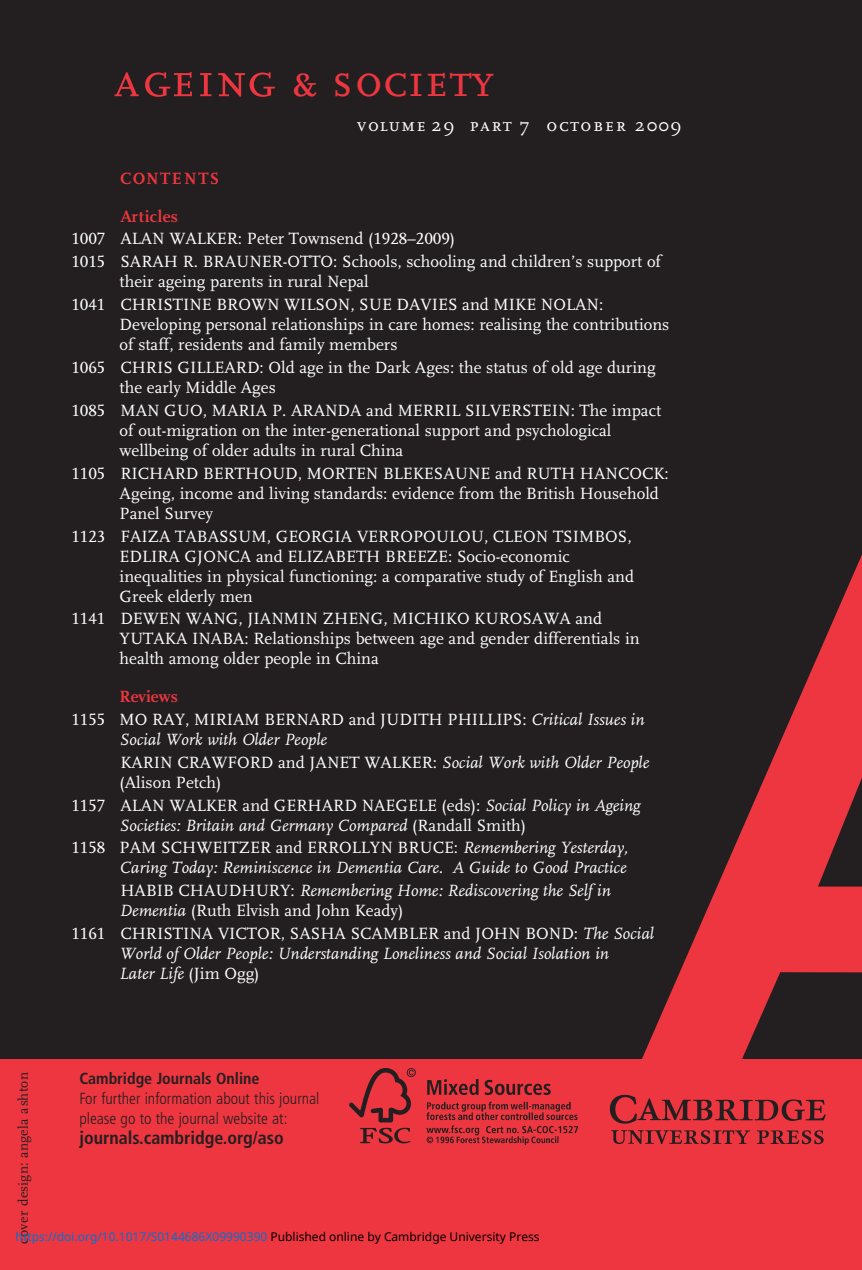
<style>
.page{position:relative;width:862px;height:1270px;background:#231f20}
.page>*{position:absolute;margin:0;border:0;box-sizing:border-box;transform-origin:0 0}
.t1{font:48px "Scala LF Caps";letter-spacing:.005em;color:#ee3640}
.t2{font:19px "Scala Caps";letter-spacing:.09em;color:#fff}
.t3{font:700 condensed 18px "Frutiger";color:#231f20}
.t4{font:17px/20px "Scala LF";color:#fff}
.t5{font:italic 17px/22.8px "Scala LF";color:#fff}
.t6{font:700 17px "Scala LF";letter-spacing:.05em;color:#ee3640}
.t7{font:700 17px "Scala LF";letter-spacing:.025em;color:#ee3640}
.t8{font:300 condensed 16px/20px "Frutiger";color:#231f20}
.t9{font:700 condensed 16px "Frutiger";color:#231f20}
.t10{font:14px "Scala LF";letter-spacing:.025em;color:#231f20}
.t11{font:12px "Noto Sans";color:#0172cf}
.s1{font-size:50px}
.s2{font-weight:700;color:#ee3640}
.s3{font-style:italic}
.s4{font-style:normal}
.s5{color:#000}
</style>
<div class="page">
<svg style="left:642px;top:555px;width:220px;height:504px"></svg>
<div style="left:0;top:1059px;width:862px;height:211px;background:#ee3640"></div>
<img style="left:609px;top:1094px;width:217px;height:51px">
<img style="left:349px;top:1068px;width:228px;height:76px">
<h1 class="t1" style="left:115px;top:57px;width:380px"><span class="s1">ageing</span> &amp; society</h1>
<p class="t2" style="left:357px;top:116px;width:326px">volume 29 part 7 october 2009</p>
<p class="t6" style="left:120px;top:170px;width:101px">CONTENTS</p>
<p class="t7" style="left:120px;top:207px;width:59px">Articles</p>
<p class="t4" style="left:71px;top:228px;width:591px;line-height:22.8px">1007 ALAN WALKER: Peter Townsend (1928–2009)<br>1015 SARAH R. BRAUNER-OTTO: Schools, schooling and children’s support of</p>
<p class="t4" style="left:71px;top:271px;width:533px;line-height:22.8px;text-indent:48px">their ageing parents in rural Nepal<br>1041 CHRISTINE BROWN WILSON, SUE DAVIES and MIKE NOLAN:</p>
<p class="t4" style="left:120px;top:315px;width:551px">Developing personal relationships in care homes: realising the contributions of staff, residents and family members</p>
<p class="t4" style="left:120px;top:358px;width:538px;text-indent:-48px">1065 CHRIS GILLEARD: Old age in the Dark Ages: the status of old age during the early Middle Ages</p>
<p class="t4" style="left:120px;top:401px;width:543px;text-indent:-48px">1085 MAN GUO, MARIA P. ARANDA and MERRIL SILVERSTEIN: The impact of out-migration on the inter-generational support and psychological wellbeing of older adults in rural China</p>
<p class="t4" style="left:120px;top:464px;width:551px;text-indent:-48px">1105 RICHARD BERTHOUD, MORTEN BLEKESAUNE and RUTH HANCOCK:<br>Ageing, income and living standards: evidence from the British Household<br>Panel Survey</p>
<p class="t4" style="left:120px;top:526px;width:516px;text-indent:-48px">1123 FAIZA TABASSUM, GEORGIA VERROPOULOU, CLEON TSIMBOS, EDLIRA GJONCA and ELIZABETH BREEZE: Socio-economic inequalities in physical functioning: a comparative study of English and Greek elderly men</p>
<p class="t4" style="left:120px;top:609px;width:522px;text-indent:-48px">1141 DEWEN WANG, JIANMIN ZHENG, MICHIKO KUROSAWA and<br>YUTAKA INABA: Relationships between age and gender differentials in health among older people in China</p>
<p class="t4" style="left:71px;top:686px;width:575px;line-height:22.8px;text-indent:48px"><span class="s2">Reviews<br></span>1155 MO RAY, MIRIAM BERNARD and JUDITH PHILLIPS: <span class="s3">Critical Issues in</span></p>
<p class="t5" style="left:120px;top:728px;width:531px">Social Work with Older People<br><span class="s4">KARIN CRAWFORD and JANET WALKER:</span> Social Work with Older People</p>
<p class="t4" style="left:71px;top:771px;width:570px;line-height:22.8px;text-indent:48px">(Alison Petch)<br>1157 ALAN WALKER and GERHARD NAEGELE (eds): <span class="s3">Social Policy in Ageing</span></p>
<p class="t5" style="left:71px;top:814px;width:558px;text-indent:48px">Societies: Britain and Germany Compared <span class="s4">(Randall Smith)<br>1158 PAM SCHWEITZER and ERROLLYN BRUCE:</span> Remembering Yesterday,</p>
<p class="t5" style="left:120px;top:857px;width:508px">Caring Today: Reminiscence in Dementia Care. A Guide to Good Practice<br><span class="s4">HABIB CHAUDHURY:</span> Remembering Home: Rediscovering the Self in</p>
<p class="t4" style="left:71px;top:900px;width:584px;line-height:22.8px;text-indent:48px"><span class="s3">Dementia</span> (Ruth Elvish and John Keady)<br>1161 CHRISTINA VICTOR, SASHA SCAMBLER and JOHN BOND: <span class="s3">The Social</span></p>
<p class="t5" style="left:120px;top:944px;width:491px;line-height:20px">World of Older People: Understanding Loneliness and Social Isolation in<br>Later Life <span class="s4">(Jim Ogg)</span></p>
<p class="t9" style="left:79px;top:1072px;width:182px">Cambridge Journals Online</p>
<p class="t8" style="left:79px;top:1090px;width:242px">For further information about this journal please go to the journal website at:</p>
<p class="t3" style="left:79px;top:1131px;width:206px">journals.cambridge.org/aso</p>
<p class="t10" style="left:16px;top:1243px;width:173px;rotate:-90deg">cover design: angela ashton</p>
<p class="t11" style="left:16px;top:1228px;width:526px">https://doi.org/10.1017/S0144686X09990390 <span class="s5">Published online by Cambridge University Press</span></p>
</div>
